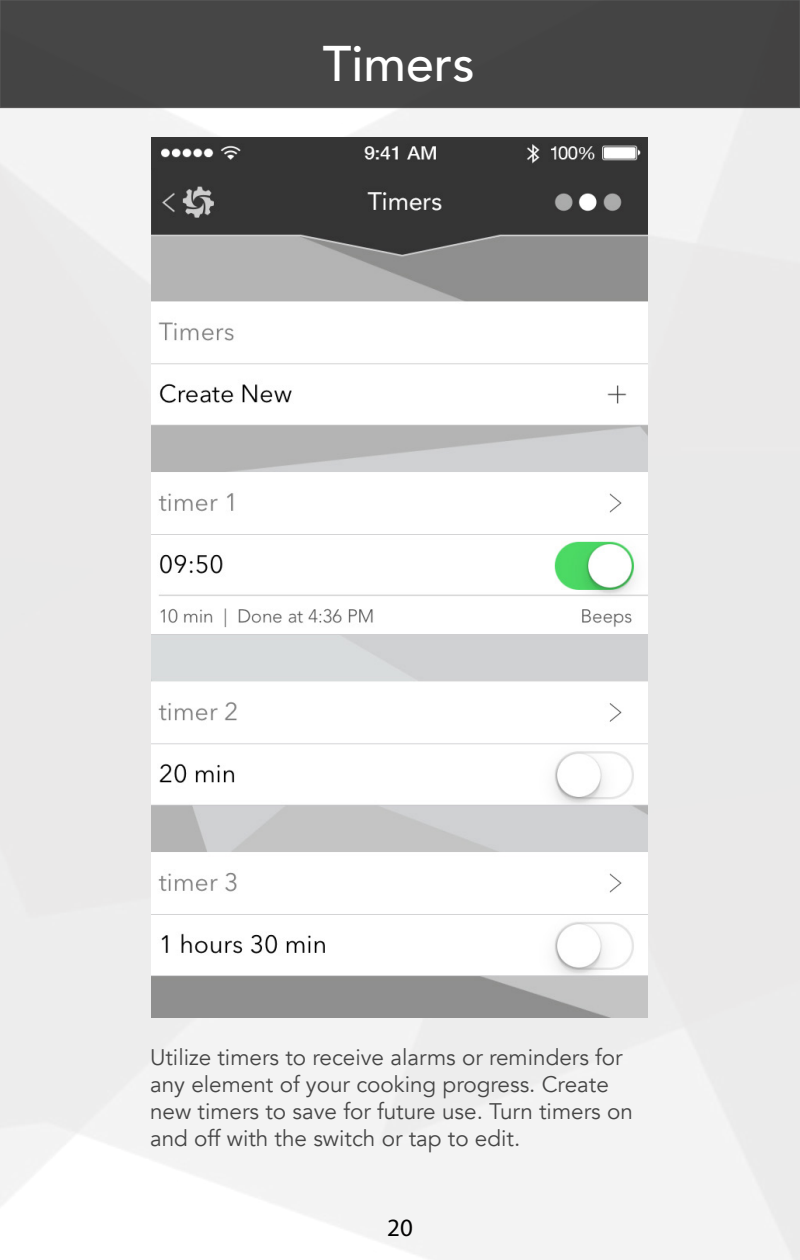
<style>
.page{position:relative;width:800px;height:1260px;background:#fff}
.page>*{position:absolute;margin:0;border:0;box-sizing:border-box;transform-origin:0 0}
.t1{font:500 50px "Avenir";color:#fff}
.t2{font:25px "Myriad Pro";color:#000}
.t3{font:22.5px/27px "Avenir";color:#464646}
</style>
<div class="page">
<img style="left:0;top:0;width:799px;height:1260px">
<img style="left:151px;top:138px;width:497px;height:879px">
<h1 class="t1" style="left:323px;top:20px;width:153px">Timers</h1>
<p class="t3" style="left:150px;top:1044px;width:484px">Utilize timers to receive alarms or reminders for any element of your cooking progress. Create new timers to save for future use. Turn timers on and off with the switch or tap to edit.</p>
<p class="t2" style="left:387px;top:1212px;width:27px">20</p>
</div>
